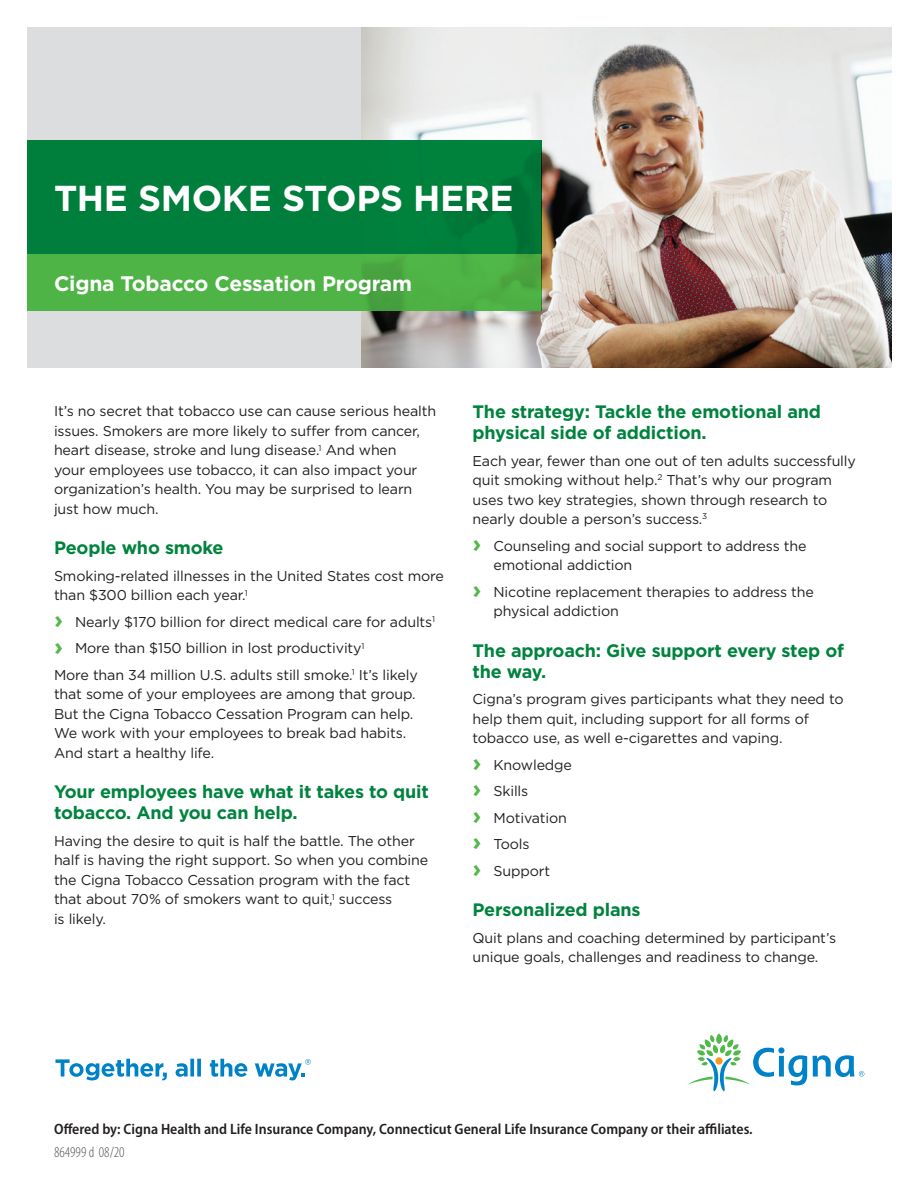
<style>
.page{position:relative;width:918px;height:1188px;background:#fff}
.page>*{position:absolute;margin:0;border:0;box-sizing:border-box;transform-origin:0 0}
.Headline_2_bars_phot{font:700 36px "Gotham";letter-spacing:-.01em;color:#fff}
.Subheadline_bold_14{font:700 21px "Gotham";letter-spacing:-.01em;color:#fff}
.Body_copy_head_bold{font:700 18px/21px "Gotham";letter-spacing:-.01em;color:#00833e}
.Offered_by_legal{font:600 semi-condensed 15px "Myriad Pro";color:#231f20}
.Legal_copy_Cat{font:300 condensed 15px "Myriad Pro";color:#57585a}
.Body_copy__book_9_5{font:14.25px/19.5px "Gotham";letter-spacing:-.01em;color:#231f20}
.Bullet_copy_book_9_5{font:14.25px/19.5px "Gotham";letter-spacing:-.01em;color:#231f20}
.s1{font-weight:700;font-size:24px;color:#51b948}
</style>
<div class="page">
<div style="left:27px;top:27px;width:864px;height:340px;background:#dcdddf"></div>
<img style="left:361px;top:27px;width:530px;height:340px">
<div style="left:27px;top:140px;width:514px;height:114px;background:#00833e"></div>
<div style="left:27px;top:254px;width:514px;height:56px;background:#51b948"></div>
<svg style="left:55px;top:1059px;width:112px;height:21px"></svg>
<svg style="left:176px;top:1059px;width:25px;height:18px"></svg>
<svg style="left:210px;top:1059px;width:37px;height:18px"></svg>
<svg style="left:255px;top:1059px;width:56px;height:21px"></svg>
<svg style="left:688px;top:1034px;width:176px;height:57px"></svg>
<p class="Headline_2_bars_phot" style="left:54px;top:178px;width:461px">THE SMOKE STOPS HERE</p>
<p class="Subheadline_bold_14" style="left:54px;top:271px;width:360px">Cigna Tobacco Cessation Program</p>
<p class="Body_copy__book_9_5" style="left:54px;top:401px;width:384px">It’s no secret that tobacco use can cause serious health issues. Smokers are more likely to suffer from cancer, heart disease, stroke and lung disease.<sup>1</sup> And when<br>your employees use tobacco, it can also impact your organization’s health. You may be surprised to learn just how much.</p>
<p class="Body_copy_head_bold" style="left:54px;top:537px;width:171px">People who smoke</p>
<p class="Body_copy__book_9_5" style="left:54px;top:566px;width:392px">Smoking-related illnesses in the United States cost more than $300 billion each year.<sup>1</sup></p>
<p class="Bullet_copy_book_9_5" style="left:54px;top:612px;width:383px"><span class="s1">›</span> Nearly $170 billion for direct medical care for adults<sup>1</sup></p>
<p class="Bullet_copy_book_9_5" style="left:54px;top:638px;width:312px"><span class="s1">›</span> More than $150 billion in lost productivity<sup>1</sup></p>
<p class="Body_copy__book_9_5" style="left:54px;top:665px;width:365px">More than 34 million U.S. adults still smoke.<sup>1</sup> It’s likely that some of your employees are among that group.<br>But the Cigna Tobacco Cessation Program can help.<br>We work with your employees to break bad habits.<br>And start a healthy life.</p>
<p class="Body_copy_head_bold" style="left:54px;top:781px;width:376px">Your employees have what it takes to quit tobacco. And you can help.</p>
<p class="Body_copy__book_9_5" style="left:54px;top:831px;width:376px">Having the desire to quit is half the battle. The other half is having the right support. So when you combine the Cigna Tobacco Cessation program with the fact that about 70% of smokers want to quit,<sup>1</sup> success<br>is likely.</p>
<p class="Body_copy_head_bold" style="left:472px;top:401px;width:350px">The strategy: Tackle the emotional and physical side of addiction.</p>
<p class="Body_copy__book_9_5" style="left:472px;top:451px;width:385px">Each year, fewer than one out of ten adults successfully quit smoking without help.<sup>2</sup> That’s why our program uses two key strategies, shown through research to nearly double a person’s success.<sup>3</sup></p>
<p class="Bullet_copy_book_9_5" style="left:494px;top:536px;width:314px;text-indent:-21px"><span class="s1">›</span> Counseling and social support to address the emotional addiction</p>
<p class="Bullet_copy_book_9_5" style="left:494px;top:582px;width:322px;text-indent:-21px"><span class="s1">›</span> Nicotine replacement therapies to address the physical addiction</p>
<p class="Body_copy_head_bold" style="left:472px;top:639px;width:373px">The approach: Give support every step of the way.</p>
<p class="Body_copy__book_9_5" style="left:472px;top:689px;width:373px">Cigna’s program gives participants what they need to help them quit, including support for all forms of tobacco use, as well e-cigarettes and vaping.</p>
<p class="Bullet_copy_book_9_5" style="left:472px;top:755px;width:101px"><span class="s1">›</span> Knowledge</p>
<p class="Bullet_copy_book_9_5" style="left:472px;top:781px;width:57px"><span class="s1">›</span> Skills</p>
<p class="Bullet_copy_book_9_5" style="left:472px;top:808px;width:96px"><span class="s1">›</span> Motivation</p>
<p class="Bullet_copy_book_9_5" style="left:472px;top:834px;width:59px"><span class="s1">›</span> Tools</p>
<p class="Bullet_copy_book_9_5" style="left:472px;top:861px;width:79px"><span class="s1">›</span> Support</p>
<p class="Body_copy_head_bold" style="left:472px;top:899px;width:170px">Personalized plans</p>
<p class="Body_copy__book_9_5" style="left:472px;top:928px;width:365px">Quit plans and coaching determined by participant’s unique goals, challenges and readiness to change.</p>
<p class="Offered_by_legal" style="left:54px;top:1120px;width:700px">Offered by: Cigna Health and Life Insurance Company, Connecticut General Life Insurance Company or their affiliates.</p>
<p class="Legal_copy_Cat" style="left:54px;top:1144px;width:72px">864999 d 08/20</p>
</div>
